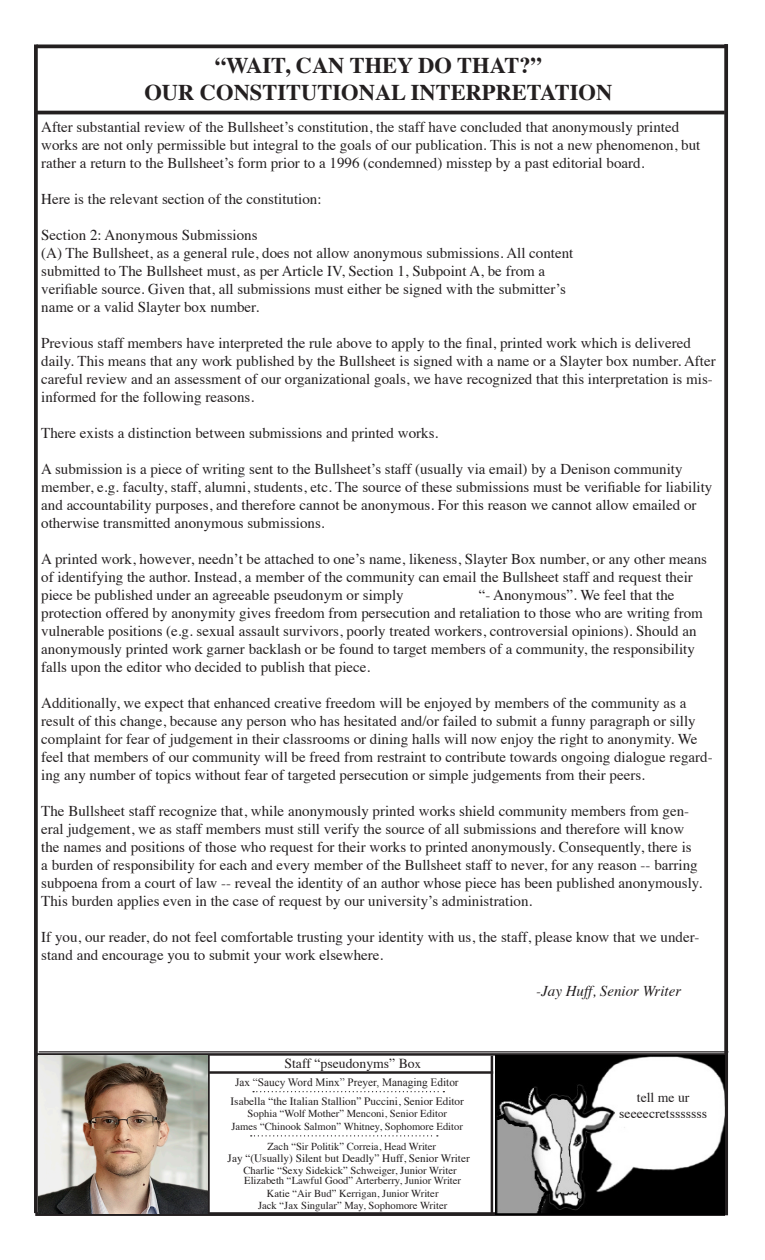
<style>
.page{position:relative;width:765px;height:1260px;background:#fff}
.page>*{position:absolute;margin:0;border:0;box-sizing:border-box;transform-origin:0 0}
.t1{font:700 22.5px "Times";color:#231f20}
.t2{font:15px/18px "Times";color:#231f20}
.t3{font:italic 15px "Times";color:#231f20}
.t4{font:13.75px/16.5px "Times";color:#231f20;text-align:center}
.t5{font:11.25px "Times";color:#231f20}
.t6{font:11.25px "Times New Roman";color:#231f20}
.t7{font:10.62px "Times";color:#231f20}
.s1{font-size:12.5px}
</style>
<div class="page">
<svg style="left:35px;top:1212px;width:690px;height:4px;background:#322e2f"></svg>
<hr style="left:207px;top:1054px;width:3px;height:161px;background:#231f20">
<hr style="left:37px;top:1053px;width:689px;height:3px;background:#231f20">
<hr style="left:491px;top:1056px;width:2px;height:157px;background:#231f20">
<svg style="left:34px;top:44px;width:4px;height:1169px;background:#2f2c2d"></svg>
<svg style="left:37px;top:44px;width:687px;height:4px;background:#3d3a3b"></svg>
<hr style="left:209px;top:1071px;width:284px;height:3px;background:#231f20">
<svg style="left:253px;top:1091px;width:191px;height:1px"></svg>
<hr style="left:35px;top:111px;width:690px;height:3px;background:#231f20">
<hr style="left:39px;top:1051px;width:689px;height:1px;background:#231f20">
<svg style="left:724px;top:44px;width:4px;height:1171px;background:#302d2e"></svg>
<img style="left:495px;top:1055px;width:230px;height:160px">
<svg style="left:251px;top:1135px;width:187px;height:1px"></svg>
<img style="left:39px;top:1056px;width:168px;height:157px">
<p class="t1" style="left:215px;top:44px;width:328px">“WAIT, CAN THEY DO THAT?”</p>
<p class="t1" style="left:144px;top:71px;width:470px">OUR CONSTITUTIONAL INTERPRETATION</p>
<p class="t2" style="left:41px;top:117px;width:661px">After substantial review of the Bullsheet’s constitution, the staff have concluded that anonymously printed works are not only permissible but integral to the goals of our publication. This is not a new phenomenon, but rather a return to the Bullsheet’s form prior to a 1996 (condemned) misstep by a past editorial board.</p>
<p class="t2" style="left:41px;top:189px;width:282px">Here is the relevant section of the constitution:</p>
<p class="t2" style="left:41px;top:225px;width:218px">Section 2: Anonymous Submissions</p>
<p class="t2" style="left:41px;top:243px;width:534px">(A) The Bullsheet, as a general rule, does not allow anonymous submissions. All content</p>
<p class="t2" style="left:41px;top:261px;width:505px">submitted to The Bullsheet must, as per Article IV, Section 1, Subpoint A, be from a</p>
<p class="t2" style="left:41px;top:279px;width:526px">verifiable source. Given that, all submissions must either be signed with the submitter’s</p>
<p class="t2" style="left:41px;top:297px;width:219px">name or a valid Slayter box number.</p>
<p class="t2" style="left:41px;top:333px;width:676px">Previous staff members have interpreted the rule above to apply to the final, printed work which is delivered daily. This means that any work published by the Bullsheet is signed with a name or a Slayter box number. After careful review and an assessment of our organizational goals, we have recognized that this interpretation is mis&shy;informed for the following reasons.</p>
<p class="t2" style="left:41px;top:423px;width:399px">There exists a distinction between submissions and printed works.</p>
<p class="t2" style="left:41px;top:459px;width:673px">A submission is a piece of writing sent to the Bullsheet’s staff (usually via email) by a Denison community member, e.g. faculty, staff, alumni, students, etc. The source of these submissions must be verifiable for liability and accountability purposes, and therefore cannot be anonymous. For this reason we cannot allow emailed or otherwise transmitted anonymous submissions.</p>
<p class="t2" style="left:41px;top:549px;width:667px">A printed work, however, needn’t be attached to one’s name, likeness, Slayter Box number, or any other means of identifying the author. Instead, a member of the community can email the Bullsheet staff and request their piece be published under an agreeable pseudonym or simply</p>
<p class="t2" style="left:41px;top:585px;width:663px;text-indent:437px">“- Anonymous”. We feel that the protection offered by anonymity gives freedom from persecution and retaliation to those who are writing from vulnerable positions (e.g. sexual assault survivors, poorly treated workers, controversial opinions). Should an anonymously printed work garner backlash or be found to target members of a community, the responsibility falls upon the editor who decided to publish that piece.</p>
<p class="t2" style="left:41px;top:693px;width:673px">Additionally, we expect that enhanced creative freedom will be enjoyed by members of the community as a result of this change, because any person who has hesitated and/or failed to submit a funny paragraph or silly complaint for fear of judgement in their classrooms or dining halls will now enjoy the right to anonymity. We feel that members of our community will be freed from restraint to contribute towards ongoing dialogue regard&shy;ing any number of topics without fear of targeted persecution or simple judgements from their peers.</p>
<p class="t2" style="left:41px;top:801px;width:662px">The Bullsheet staff recognize that, while anonymously printed works shield community members from gen&shy;eral judgement, we as staff members must still verify the source of all submissions and therefore will know the names and positions of those who request for their works to printed anonymously. Consequently, there is<br>a burden of responsibility for each and every member of the Bullsheet staff to never, for any reason -- barring subpoena from a court of law -- reveal the identity of an author whose piece has been published anonymously.<br>This burden applies even in the case of request by our university’s administration.</p>
<p class="t2" style="left:41px;top:927px;width:660px">If you, our reader, do not feel comfortable trusting your identity with us, the staff, please know that we under&shy;stand and encourage you to submit your work elsewhere.</p>
<p class="t3" style="left:536px;top:978px;width:146px">-Jay Huff, Senior Writer</p>
<p class="t4" style="left:284px;top:1054px;width:138px">Staff “pseudonyms” Bo<span class="s1">x</span></p>
<p class="t6" style="left:235px;top:1075px;width:225px">Jax “Saucy Word Minx” Preyer, Managing Editor</p>
<p class="t5" style="left:231px;top:1090px;width:235px">Isabella “the Italian Stallion” Puccini, Senior Editor</p>
<p class="t7" style="left:248px;top:1104px;width:201px">Sophia “Wolf Mother” Menconi, Senior Editor</p>
<p class="t7" style="left:231px;top:1117px;width:233px">James “Chinook Salmon” Whitney, Sophomore Editor</p>
<p class="t5" style="left:228px;top:1148px;width:244px">Jay “(Usually) Silent but Deadly” Huff, Senior Writer</p>
<p class="t7" style="left:267px;top:1137px;width:170px">Zach “Sir Politik” Correia, Head Writer</p>
<p class="t7" style="left:243px;top:1160px;width:215px">Charlie “Sexy Sidekick” Schweiger, Junior Writer</p>
<p class="t7" style="left:244px;top:1170px;width:219px">Elizabeth “Lawful Good” Arterberry, Junior Writer</p>
<p class="t7" style="left:267px;top:1183px;width:173px">Katie “Air Bud” Kerrigan, Junior Writer</p>
<p class="t7" style="left:258px;top:1196px;width:191px">Jack “Jax Singular” May, Sophomore Writer</p>
<p class="t4" style="left:619px;top:1087px;width:89px">tell me ur seeeecretsssssss</p>
</div>
